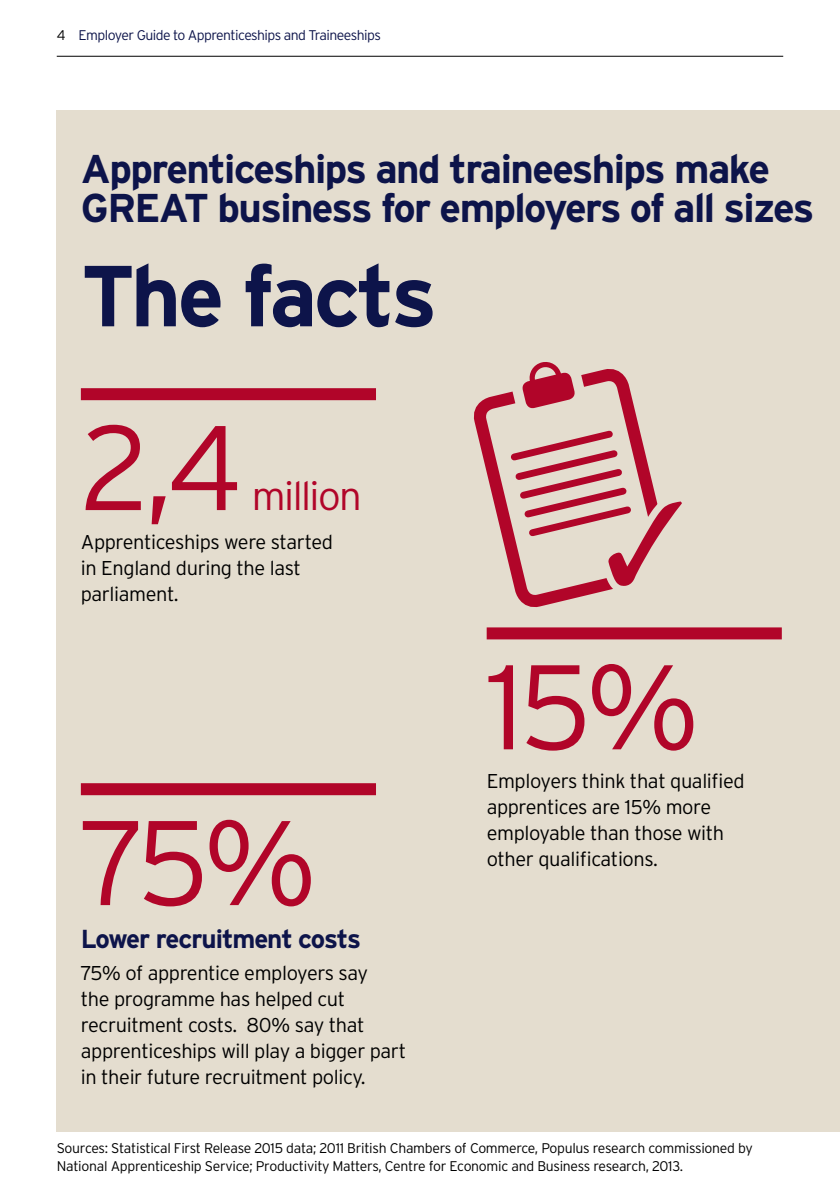
<style>
.page{position:relative;width:840px;height:1191px;background:#fff}
.page>*{position:absolute;margin:0;border:0;box-sizing:border-box;transform-origin:0 0}
.t1{font:300 120px "Interstate";color:#b10529}
.t2{font:700 86.4px "Interstate";letter-spacing:-.045em;color:#0d144a}
.t3{font:700 40.2px/39px "Interstate";letter-spacing:-.04em;color:#0d144a}
.t4{font:300 40px "Interstate";letter-spacing:-.04em;color:#b10529}
.t5{font:700 26px "Interstate";letter-spacing:-.04em;color:#0d144a}
.t6{font:300 20px/26px "Interstate";letter-spacing:-.02em;color:#000}
.t7{font:300 14px/18px "Interstate";letter-spacing:-.02em;color:#000}
.t8{font:300 14px "Interstate";letter-spacing:-.04em;color:#0d144a}
.s1{color:#000}
</style>
<div class="page">
<hr style="left:57px;top:56px;width:725px;height:1px;background:#000">
<div style="left:57px;top:111px;width:782px;height:1021px;background:#e4ddcf"></div>
<div style="left:81px;top:388px;width:295px;height:12px;background:#b10529"></div>
<div style="left:81px;top:783px;width:295px;height:12px;background:#b10529"></div>
<div style="left:486px;top:627px;width:295px;height:12px;background:#b10529"></div>
<svg style="left:476px;top:393px;width:191px;height:247px"></svg>
<svg style="left:505px;top:362px;width:177px;height:236px"></svg>
<p class="t8" style="left:57px;top:27px;width:325px"><span class="s1">4</span> Employer Guide to Apprenticeships and Traineeships</p>
<h3 class="t3" style="left:81px;top:149px;width:734px">Apprenticeships and traineeships make<br>GREAT business for employers of all sizes</h3>
<h2 class="t2" style="left:81px;top:248px;width:358px">The facts</h2>
<h1 class="t1" style="left:81px;top:400px;width:163px">2,4</h1>
<h3 class="t4" style="left:252px;top:473px;width:111px">million</h3>
<p class="t6" style="left:81px;top:528px;width:253px">Apprenticeships were started in England during the last parliament.</p>
<h1 class="t1" style="left:81px;top:795px;width:238px">75%</h1>
<h3 class="t5" style="left:81px;top:924px;width:281px">Lower recruitment costs</h3>
<p class="t6" style="left:81px;top:960px;width:327px">75% of apprentice employers say<br>the programme has helped cut recruitment costs. 80% say that apprenticeships will play a bigger part in their future recruitment policy.</p>
<h1 class="t1" style="left:486px;top:639px;width:215px">15%</h1>
<p class="t6" style="left:486px;top:767px;width:259px">Employers think that qualified apprentices are 15% more employable than those with other qualifications.</p>
<p class="t7" style="left:57px;top:1138px;width:697px">Sources: Statistical First Release 2015 data; 2011 British Chambers of Commerce, Populus research commissioned by<br>National Apprenticeship Service; Productivity Matters, Centre for Economic and Business research, 2013.</p>
</div>
